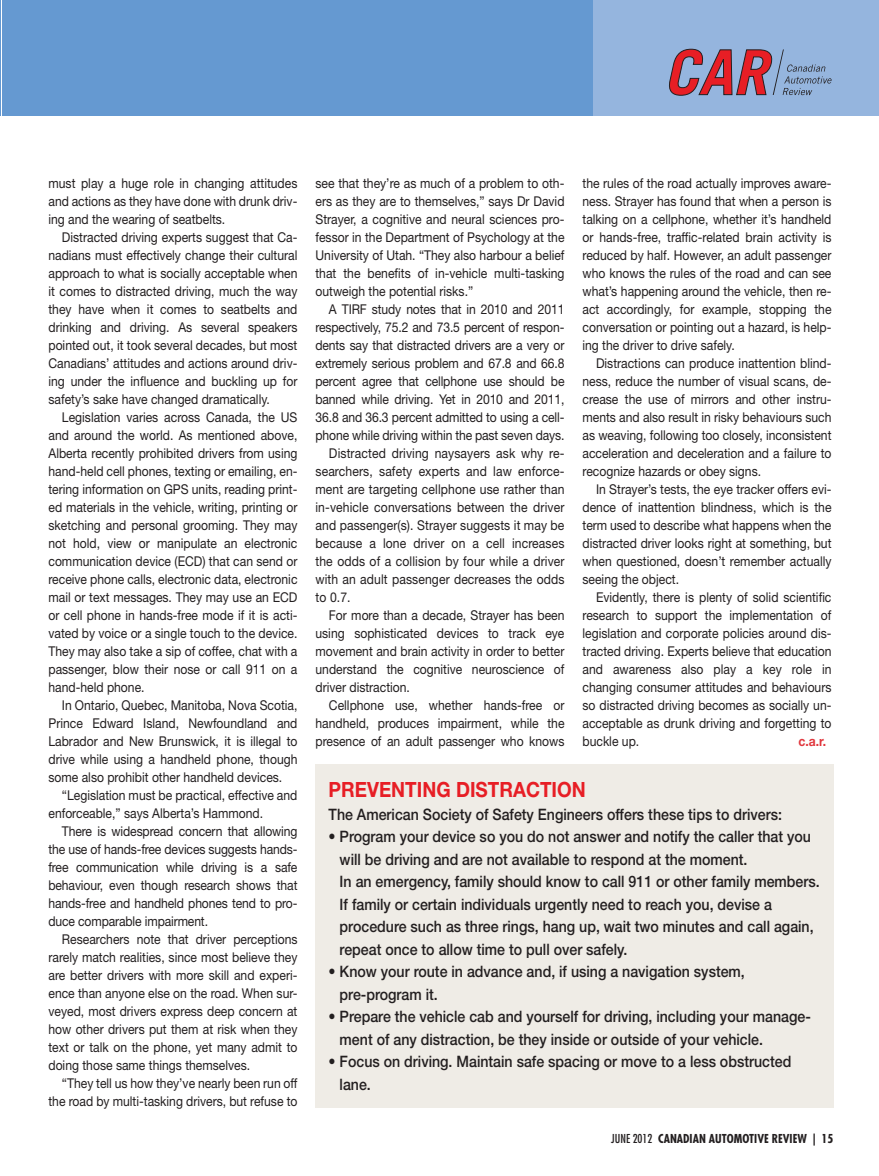
<style>
.page{position:relative;width:879px;height:1176px;background:#fff}
.page>*{position:absolute;margin:0;border:0;box-sizing:border-box;transform-origin:0 0}
.t1{font:700 21px "Helvetica Neue LT Std";color:#e71e25;scale:.9 1}
.t2{font:500 15.75px/22.5px "Helvetica Neue LT Std";color:#231f20;scale:.9 1}
.t3{font:13.5px/18px "Helvetica Neue LT Std";color:#231f20;text-align:justify;scale:.9 1}
.t4{font:700 13.5px "Helvetica Neue LT Std";color:#e1373d;scale:.9 1}
.t5{font:700 condensed 12px "Futura";color:#231f20}
.s1{font-weight:400}
</style>
<div class="page">
<hr style="left:0;top:0;width:1px;height:116px;background:#6599d1">
<div style="left:591px;top:0;width:288px;height:116px;background:#95b5de"></div>
<div style="left:2px;top:0;width:591px;height:116px;background:#6599d1"></div>
<svg style="left:669px;top:48px;width:163px;height:48px"></svg>
<div style="left:315px;top:764px;width:518px;height:344px;background:#efece6"></div>
<p class="t3" style="left:48px;top:174px;width:278px">must play a huge role in changing attitudes and actions as they have done with drunk driv&shy;ing and the wearing of seatbelts.</p>
<p class="t3" style="left:48px;top:228px;width:278px;text-indent:13px">Distracted driving experts suggest that Ca&shy;nadians must effectively change their cultural approach to what is socially acceptable when it comes to distracted driving, much the way they have when it comes to seatbelts and drinking and driving. As several speakers pointed out, it took several decades, but most Canadians’ attitudes and actions around driv&shy;ing under the influence and buckling up for safety’s sake have changed dramatically.</p>
<p class="t3" style="left:48px;top:408px;width:278px;text-indent:13px">Legislation varies across Canada, the US and around the world. As mentioned above, Alberta recently prohibited drivers from using hand-held cell phones, texting or emailing, en&shy;tering information on GPS units, reading print&shy;ed materials in the vehicle, writing, printing or sketching and personal grooming. They may not hold, view or manipulate an electronic communication device (ECD) that can send or receive phone calls, electronic data, electronic mail or text messages. They may use an ECD or cell phone in hands-free mode if it is acti&shy;vated by voice or a single touch to the device.<br>They may also take a sip of coffee, chat with a passenger, blow their nose or call 911 on a hand-held phone.</p>
<p class="t3" style="left:48px;top:696px;width:278px;text-indent:13px">In Ontario, Quebec, Manitoba, Nova Scotia, Prince Edward Island, Newfoundland and Labrador and New Brunswick, it is illegal to drive while using a handheld phone, though some also prohibit other handheld devices.</p>
<p class="t3" style="left:48px;top:786px;width:278px;text-indent:13px">“Legislation must be practical, effective and enforceable,” says Alberta’s Hammond.</p>
<p class="t3" style="left:48px;top:822px;width:278px;text-indent:13px">There is widespread concern that allowing the use of hands-free devices suggests hands&shy;free communication while driving is a safe behaviour, even though research shows that hands-free and handheld phones tend to pro&shy;duce comparable impairment.</p>
<p class="t3" style="left:48px;top:930px;width:278px;text-indent:13px">Researchers note that driver perceptions rarely match realities, since most believe they are better drivers with more skill and experi&shy;ence than anyone else on the road. When sur&shy;veyed, most drivers express deep concern at how other drivers put them at risk when they text or talk on the phone, yet many admit to doing those same things themselves.</p>
<p class="t3" style="left:48px;top:1074px;width:278px;text-align:right">“They tell us how they’ve nearly been run off the road by multi-tasking drivers, but refuse to</p>
<p class="t3" style="left:315px;top:174px;width:278px">see that they’re as much of a problem to oth&shy;ers as they are to themselves,” says Dr David Strayer, a cognitive and neural sciences pro&shy;fessor in the Department of Psychology at the University of Utah. “They also harbour a belief that the benefits of in-vehicle multi-tasking outweigh the potential risks.”</p>
<p class="t3" style="left:329px;top:300px;width:263px">A TIRF study notes that in 2010 and 2011</p>
<p class="t3" style="left:315px;top:318px;width:278px">respectively, 75.2 and 73.5 percent of respon-</p>
<p class="t3" style="left:315px;top:336px;width:278px">dents say that distracted drivers are a very or</p>
<p class="t3" style="left:315px;top:354px;width:278px">extremely serious problem and 67.8 and 66.8</p>
<p class="t3" style="left:315px;top:372px;width:278px">percent agree that cellphone use should be</p>
<p class="t3" style="left:315px;top:390px;width:278px">banned while driving. Yet in 2010 and 2011,</p>
<p class="t3" style="left:315px;top:408px;width:278px">36.8 and 36.3 percent admitted to using a cell-</p>
<p class="t3" style="left:315px;top:426px;width:278px">phone while driving within the past seven days.</p>
<p class="t3" style="left:329px;top:444px;width:263px">Distracted driving naysayers ask why re-</p>
<p class="t3" style="left:315px;top:462px;width:278px">searchers, safety experts and law enforce-</p>
<p class="t3" style="left:315px;top:480px;width:278px">ment are targeting cellphone use rather than</p>
<p class="t3" style="left:315px;top:498px;width:278px">in-vehicle conversations between the driver</p>
<p class="t3" style="left:315px;top:516px;width:278px">and passenger(s). Strayer suggests it may be</p>
<p class="t3" style="left:315px;top:534px;width:278px">because a lone driver on a cell increases</p>
<p class="t3" style="left:315px;top:552px;width:278px">the odds of a collision by four while a driver</p>
<p class="t3" style="left:315px;top:570px;width:278px">with an adult passenger decreases the odds</p>
<p class="t3" style="left:315px;top:588px;width:41px">to 0.7.</p>
<p class="t3" style="left:329px;top:606px;width:263px">For more than a decade, Strayer has been</p>
<p class="t3" style="left:315px;top:624px;width:278px">using sophisticated devices to track eye</p>
<p class="t3" style="left:315px;top:642px;width:278px">movement and brain activity in order to better</p>
<p class="t3" style="left:315px;top:660px;width:278px">understand the cognitive neuroscience of</p>
<p class="t3" style="left:315px;top:678px;width:107px">driver distraction.</p>
<p class="t3" style="left:329px;top:696px;width:263px">Cellphone use, whether hands-free or</p>
<p class="t3" style="left:315px;top:714px;width:278px">handheld, produces impairment, while the</p>
<p class="t3" style="left:315px;top:732px;width:278px">presence of an adult passenger who knows</p>
<p class="t3" style="left:582px;top:174px;width:278px">the rules of the road actually improves aware&shy;ness. Strayer has found that when a person is talking on a cellphone, whether it’s handheld or hands-free, traffic-related brain activity is reduced by half. However, an adult passenger who knows the rules of the road and can see what’s happening around the vehicle, then re&shy;act accordingly, for example, stopping the conversation or pointing out a hazard, is help&shy;ing the driver to drive safely.</p>
<p class="t3" style="left:582px;top:354px;width:278px;text-indent:13px">Distractions can produce inattention blind&shy;ness, reduce the number of visual scans, de&shy;crease the use of mirrors and other instru&shy;ments and also result in risky behaviours such as weaving, following too closely, inconsistent acceleration and deceleration and a failure to recognize hazards or obey signs.</p>
<p class="t3" style="left:582px;top:480px;width:278px;text-indent:13px">In Strayer’s tests, the eye tracker offers evi&shy;dence of inattention blindness, which is the term used to describe what happens when the distracted driver looks right at something, but when questioned, doesn’t remember actually seeing the object.</p>
<p class="t3" style="left:582px;top:588px;width:278px;text-indent:13px">Evidently, there is plenty of solid scientific research to support the implementation of legislation and corporate policies around dis&shy;tracted driving. Experts believe that education and awareness also play a key role in changing consumer attitudes and behaviours so distracted driving becomes as socially un&shy;acceptable as drunk driving and forgetting to buckle up.</p>
<p class="t4" style="left:799px;top:733px;width:32px">C.A.R.</p>
<h1 class="t1" style="left:329px;top:777px;width:287px">PREVENTING DISTRACTION</h1>
<p class="t2" style="left:329px;top:803px;width:505px">The American Society of Safety Engineers offers these tips to drivers:</p>
<p class="t2" style="left:340px;top:825px;width:535px;text-indent:-11px">• Program your device so you do not answer and notify the caller that you will be driving and are not available to respond at the moment.<br>In an emergency, family should know to call 911 or other family members.<br>If family or certain individuals urgently need to reach you, devise a procedure such as three rings, hang up, wait two minutes and call again, repeat once to allow time to pull over safely.</p>
<p class="t2" style="left:340px;top:960px;width:452px;text-indent:-11px">• Know your route in advance and, if using a navigation system, pre-program it.</p>
<p class="t2" style="left:340px;top:1005px;width:525px;text-indent:-11px">• Prepare the vehicle cab and yourself for driving, including your manage&shy;ment of any distraction, be they inside or outside of your vehicle.</p>
<p class="t2" style="left:340px;top:1050px;width:503px;text-indent:-11px">• Focus on driving. Maintain safe spacing or move to a less obstructed lane.</p>
<p class="t5" style="left:611px;top:1131px;width:224px"><span class="s1">JUNE 2012</span> CANADIAN AUTOMOTIVE REVIEW | 15</p>
</div>
